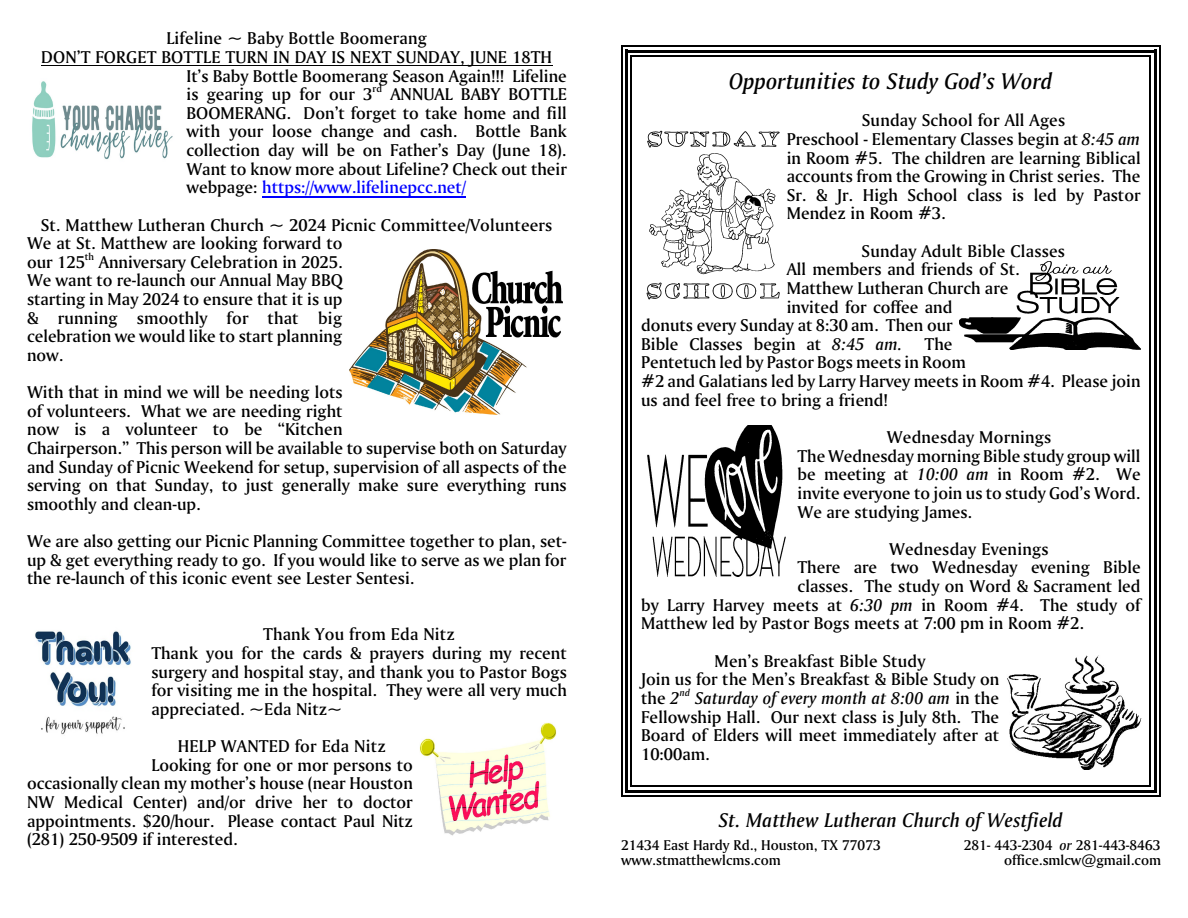
<style>
.page{position:relative;width:1188px;height:918px;background:#fff}
.page>*{position:absolute;margin:0;border:0;box-sizing:border-box;transform-origin:0 0}
.t1{font:24px "Amerigo BT Medium A,Italic";letter-spacing:.005em;color:#000}
.t2{font:21px "Amerigo BT Medium A,Italic";letter-spacing:.01em;color:#000}
.t3{font:18px/18.6px "Amerigo BT Medium A";color:#000}
.t4{font:18px "Amerigo BT Medium A,Italic";letter-spacing:.01em;color:#000}
.t5{font:18px "Amerigo BT Medium A";color:#00f}
.t6{font:15px "Amerigo BT Medium A";color:#000}
.s1{color:#000}
.s2{font-family:"Amerigo BT Medium A,Italic"}
.s3{font-family:"Amerigo BT Medium A"}
</style>
<div class="page">
<img style="left:32px;top:81px;width:141px;height:79px">
<img style="left:349px;top:249px;width:213px;height:165px">
<img style="left:35px;top:631px;width:96px;height:104px">
<img style="left:419px;top:723px;width:138px;height:113px">
<hr style="left:41px;top:65px;width:512px;height:1px;background:#000">
<hr style="left:262px;top:196px;width:204px;height:1px;background:#00f">
<img style="left:646px;top:130px;width:134px;height:170px">
<img style="left:959px;top:261px;width:182px;height:88px">
<img style="left:647px;top:426px;width:139px;height:151px">
<img style="left:1007px;top:655px;width:134px;height:115px">
<hr style="left:631px;top:55px;width:1px;height:732px;background:#000">
<hr style="left:1150px;top:55px;width:1px;height:732px;background:#000">
<hr style="left:631px;top:55px;width:520px;height:2px;background:#000">
<hr style="left:631px;top:786px;width:520px;height:1px;background:#000">
<hr style="left:625px;top:50px;width:3px;height:742px;background:#000">
<hr style="left:1154px;top:50px;width:3px;height:742px;background:#000">
<hr style="left:625px;top:50px;width:531px;height:2px;background:#000">
<hr style="left:625px;top:790px;width:531px;height:2px;background:#000">
<hr style="left:621px;top:46px;width:1px;height:750px;background:#000">
<hr style="left:1160px;top:46px;width:1px;height:750px;background:#000">
<hr style="left:621px;top:46px;width:540px;height:1px;background:#000">
<hr style="left:621px;top:795px;width:540px;height:1px;background:#000">
<p class="t3" style="left:166px;top:30px;width:262px">Lifeline ~ Baby Bottle Boomerang</p>
<p class="t3" style="left:41px;top:49px;width:512px">DON’T FORGET BOTTLE TURN IN DAY IS NEXT SUNDAY, JUNE 18TH</p>
<p class="t3" style="left:186px;top:68px;width:382px">It’s Baby Bottle Boomerang Season Again!!! Lifeline</p>
<p class="t3" style="left:186px;top:86px;width:382px">is gearing up for our 3<sup>rd</sup> ANNUAL BABY BOTTLE</p>
<p class="t3" style="left:186px;top:105px;width:382px">BOOMERANG. Don’t forget to take home and fill</p>
<p class="t3" style="left:186px;top:123px;width:382px">with your loose change and cash. Bottle Bank</p>
<p class="t3" style="left:186px;top:142px;width:382px">collection day will be on Father’s Day (June 18).</p>
<p class="t3" style="left:186px;top:161px;width:382px">Want to know more about Lifeline? Check out their</p>
<p class="t5" style="left:186px;top:180px;width:281px"><span class="s1">webpage:</span> https://www.lifelinepcc.net/</p>
<p class="t3" style="left:27px;top:217px;width:527px;text-indent:14px">St. Matthew Lutheran Church ~ 2024 Picnic Committee/Volunteers We at St. Matthew are looking forward to<br>our 125<sup>th</sup> Anniversary Celebration in 2025.<br>We want to re-launch our Annual May BBQ<br>starting in May 2024 to ensure that it is up<br>&amp; running smoothly for that big<br>celebration we would like to start planning<br>now.</p>
<p class="t3" style="left:27px;top:384px;width:541px">With that in mind we will be needing lots<br>of volunteers. What we are needing right<br>now is a volunteer to be “Kitchen<br>Chairperson.” This person will be available to supervise both on Saturday and Sunday of Picnic Weekend for setup, supervision of all aspects of the serving on that Sunday, to just generally make sure everything runs smoothly and clean-up.</p>
<p class="t3" style="left:27px;top:533px;width:541px;text-align:justify">We are also getting our Picnic Planning Committee together to plan, set&shy;up &amp; get everything ready to go. If you would like to serve as we plan for the re-launch of this iconic event see Lester Sentesi.</p>
<p class="t3" style="left:151px;top:626px;width:417px;text-indent:112px">Thank You from Eda Nitz<br>Thank you for the cards &amp; prayers during my recent surgery and hospital stay, and thank you to Pastor Bogs for visiting me in the hospital. They were all very much appreciated. ~Eda Nitz~</p>
<p class="t3" style="left:178px;top:738px;width:209px">HELP WANTED for Eda Nitz</p>
<p class="t3" style="left:151px;top:757px;width:263px">Looking for one or mor persons to</p>
<p class="t3" style="left:27px;top:775px;width:387px">occasionally clean my mother’s house (near Houston</p>
<p class="t3" style="left:27px;top:794px;width:387px">NW Medical Center) and/or drive her to doctor</p>
<p class="t3" style="left:27px;top:813px;width:387px">appointments. $20/hour. Please contact Paul Nitz</p>
<p class="t3" style="left:27px;top:831px;width:212px">(281) 250-9509 if interested.</p>
<h1 class="t1" style="left:729px;top:70px;width:325px">Opportunities to Study God’s Word</h1>
<p class="t3" style="left:787px;top:112px;width:355px;text-indent:75px">Sunday School for All Ages Preschool - Elementary Classes begin at <span class="s2">8:45 am </span>in Room #5. The children are learning Biblical accounts from the Growing in Christ series. The Sr. &amp; Jr. High School class is led by Pastor Mendez in Room #3.</p>
<p class="t3" style="left:862px;top:243px;width:205px">Sunday Adult Bible Classes</p>
<p class="t3" style="left:787px;top:261px;width:235px">All members and friends of St.</p>
<p class="t3" style="left:787px;top:280px;width:223px">Matthew Lutheran Church are</p>
<p class="t3" style="left:787px;top:299px;width:167px">invited for coffee and</p>
<p class="t3" style="left:641px;top:317px;width:313px">donuts every Sunday at 8:30 am. Then our</p>
<p class="t3" style="left:641px;top:336px;width:313px">Bible Classes begin at <span class="s2">8:45 am.</span> The</p>
<p class="t3" style="left:641px;top:354px;width:326px">Pentetuch led by Pastor Bogs meets in Room</p>
<p class="t3" style="left:641px;top:373px;width:501px">#2 and Galatians led by Larry Harvey meets in Room #4. Please join</p>
<p class="t3" style="left:641px;top:392px;width:248px">us and feel free to bring a friend!</p>
<p class="t3" style="left:798px;top:429px;width:345px;text-indent:89px">Wednesday Mornings<br>The Wednesday morning Bible study group will be meeting at <span class="s2">10:00 am</span> in Room #2. We invite everyone to join us to study God’s Word.<br>We are studying James.</p>
<p class="t3" style="left:889px;top:541px;width:161px">Wednesday Evenings</p>
<p class="t3" style="left:798px;top:560px;width:345px">There are two Wednesday evening Bible</p>
<p class="t3" style="left:798px;top:578px;width:345px">classes. The study on Word &amp; Sacrament led</p>
<p class="t3" style="left:641px;top:597px;width:501px">by Larry Harvey meets at <span class="s2">6:30 pm</span> in Room #4. The study of</p>
<p class="t3" style="left:641px;top:615px;width:444px">Matthew led by Pastor Bogs meets at 7:00 pm in Room #2.</p>
<p class="t3" style="left:641px;top:652px;width:360px;text-align:center">Men’s Breakfast Bible Study<br>Join us for the Men’s Breakfast &amp; Bible Study on</p>
<p class="t4" style="left:641px;top:690px;width:359px"><span class="s3">the</span> 2<sup>nd</sup> Saturday of every month at 8:00 am <span class="s3">in the</span></p>
<p class="t3" style="left:641px;top:709px;width:360px;text-align:justify">Fellowship Hall. Our next class is July 8th. The Board of Elders will meet immediately after at 10:00am.</p>
<p class="t2" style="left:719px;top:811px;width:346px">St. Matthew Lutheran Church of Westfield</p>
<p class="t6" style="left:621px;top:839px;width:261px">21434 East Hardy Rd., Houston, TX 77073</p>
<p class="t6" style="left:964px;top:839px;width:198px">281- 443-2304 <span class="s2">or</span> 281-443-8463</p>
<p class="t6" style="left:621px;top:854px;width:161px">www.stmatthewlcms.com</p>
<p class="t6" style="left:1004px;top:854px;width:158px">office.smlcw@gmail.com</p>
</div>
